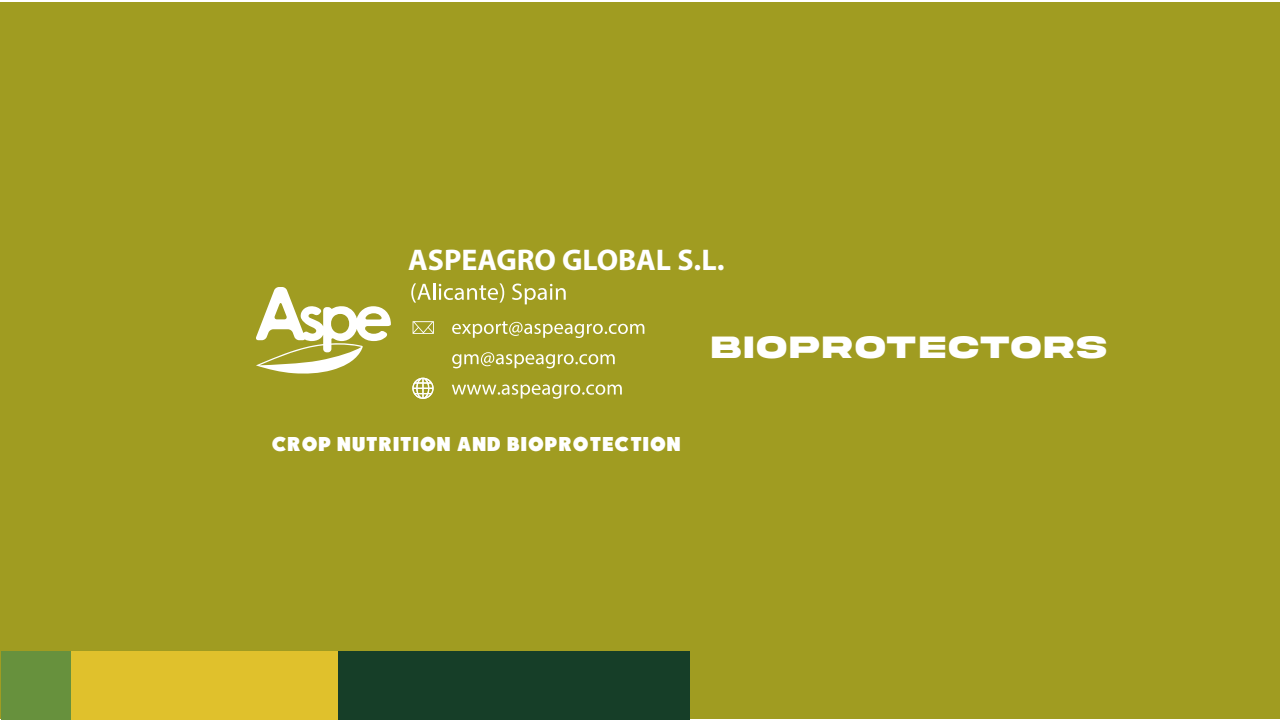
<style>
.page{position:relative;width:1280px;height:720px;background:#fff}
.page>*{position:absolute;margin:0;border:0;box-sizing:border-box;transform-origin:0 0}
.t1{font:700 32.7px "Akira Expanded Super";letter-spacing:.1em;color:#fff}
.t2{font:700 30px "Myriad Pro";color:#fff}
.t3{font:19.9px "RACE1 Brannt NCV";letter-spacing:.02em;color:#fff}
</style>
<div class="page">
<div style="left:0;top:2px;width:1280px;height:716px;background:#a09c21"></div>
<div style="left:71px;top:652px;width:270px;height:68px;background:#e0c12c"></div>
<div style="left:338px;top:652px;width:352px;height:68px;background:#163e28"></div>
<div style="left:1px;top:652px;width:70px;height:68px;background:#67913d"></div>
<svg style="left:412px;top:378px;width:22px;height:21px"></svg>
<svg style="left:413px;top:321px;width:21px;height:13px"></svg>
<svg style="left:452px;top:321px;width:192px;height:17px"></svg>
<svg style="left:452px;top:352px;width:163px;height:16px"></svg>
<svg style="left:452px;top:385px;width:170px;height:14px"></svg>
<svg style="left:411px;top:283px;width:93px;height:20px"></svg>
<svg style="left:512px;top:284px;width:54px;height:20px"></svg>
<svg style="left:256px;top:287px;width:135px;height:87px"></svg>
<h2 class="t2" style="left:408px;top:241px;width:318px">ASPEAGRO GLOBAL S.L.</h2>
<p class="t3" style="left:271px;top:432px;width:411px">CROP NUTRITION AND BIOPROTECTION</p>
<h1 class="t1" style="left:712px;top:332px;width:396px">BIOPROTECTORS</h1>
</div>
